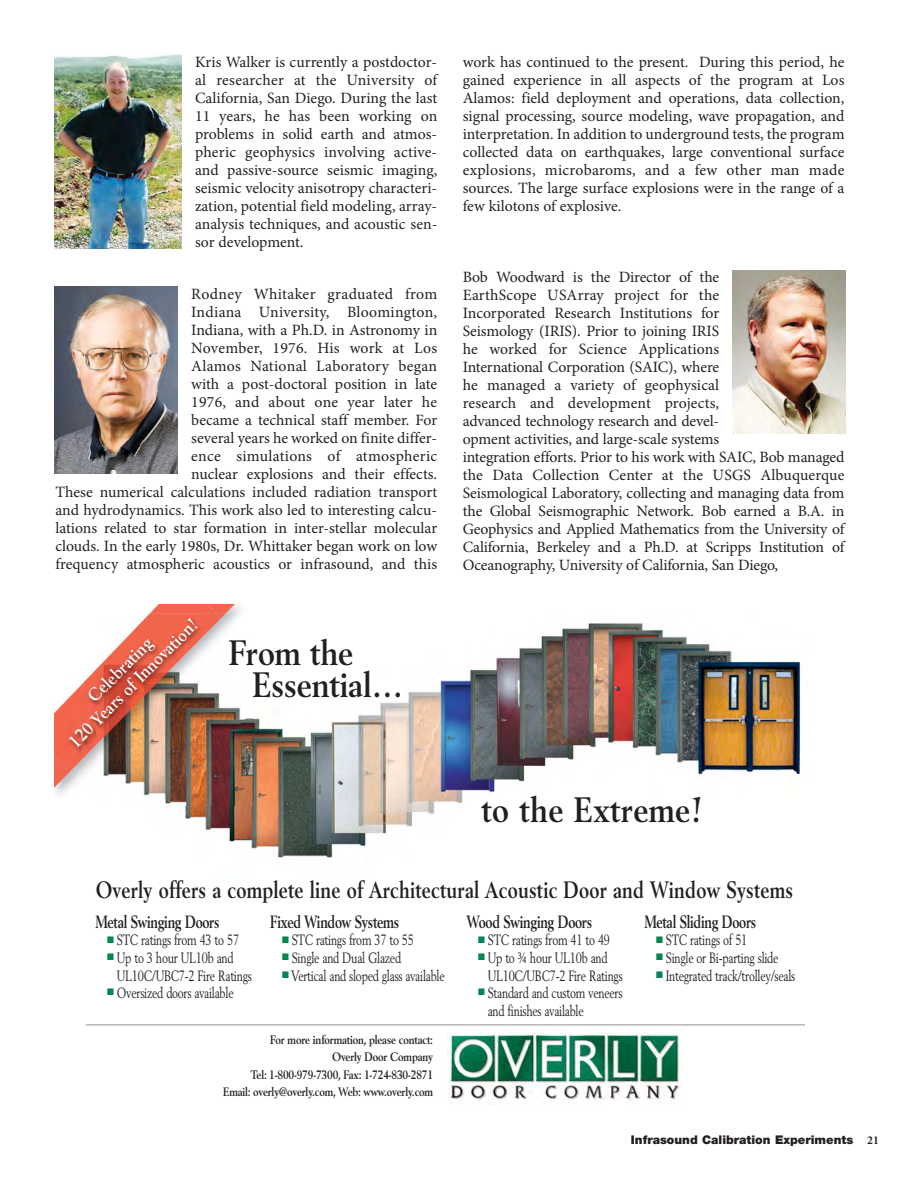
<style>
.page{position:relative;width:918px;height:1188px;background:#fff}
.page>*{position:absolute;margin:0;border:0;box-sizing:border-box;transform-origin:0 0}
.t1{font:34.8px/32.1px "Berling Bold+IORJNU";letter-spacing:-.005em;color:#231f20;scale:.9 1}
.t2{font:23.4px "Berling Bold+IORJNU";letter-spacing:.01em;color:#231f20;scale:.8 1}
.t3{font:17.55px "Berling Bold+IORJNU";letter-spacing:-.02em;color:#231f20;scale:.75 1}
.t4{font:17.4px/18.9px "Berling Bold+IORJNU";color:#fff;text-align:center;scale:.9 1}
.t5{font:15.75px/18px "Minion Pro";letter-spacing:-.005em;color:#231f20;text-align:justify}
.t6{font:14.7px/17.5px "Berling Roman+BJEGQL";letter-spacing:-.02em;color:#231f20;scale:.75 1}
.t7{font:12px/17.4px "Berling Bold+IORJNU";letter-spacing:-.015em;color:#231f20;text-align:right;scale:.85 1}
.t8{font:900 12px "Helvetica Neue";color:#231f20}
.s1{font-family:"Minion";font-weight:700}
</style>
<div class="page">
<img style="left:54px;top:54px;width:128px;height:195px">
<img style="left:54px;top:286px;width:124px;height:188px">
<img style="left:733px;top:270px;width:113px;height:163px">
<img style="left:185px;top:623px;width:615px;height:235px">
<img style="left:450px;top:1033px;width:230px;height:71px">
<hr style="left:86px;top:1024px;width:719px;height:2px;background:#b3b3b3">
<img style="left:253px;top:650px;width:31px;height:61px">
<img style="left:70px;top:772px;width:22px;height:20px">
<img style="left:96px;top:618px;width:157px;height:188px">
<img style="left:149px;top:605px;width:68px;height:9px">
<img style="left:54px;top:670px;width:42px;height:102px">
<img style="left:96px;top:614px;width:125px;height:131px">
<p class="t5" style="left:195px;top:54px;width:244px">Kris Walker is currently a postdoctor&shy;al researcher at the University of California, San Diego. During the last 11 years, he has been working on problems in solid earth and atmos&shy;pheric geophysics involving active&shy;and passive-source seismic imaging, seismic velocity anisotropy characteri&shy;zation, potential field modeling, array&shy;analysis techniques, and acoustic sen&shy;sor development.</p>
<p class="t5" style="left:56px;top:287px;width:383px;text-align:right">Rodney Whitaker graduated from<br>Indiana University, Bloomington,<br>Indiana, with a Ph.D. in Astronomy in<br>November, 1976. His work at Los<br>Alamos National Laboratory began<br>with a post-doctoral position in late<br>1976, and about one year later he<br>became a technical staff member. For<br>several years he worked on finite differ-<br>ence simulations of atmospheric<br>nuclear explosions and their effects.<br>These numerical calculations included radiation transport and hydrodynamics. This work also led to interesting calcu&shy;lations related to star formation in inter-stellar molecular clouds. In the early 1980s, Dr. Whittaker began work on low frequency atmospheric acoustics or infrasound, and this</p>
<p class="t4" style="left:52px;top:724px;width:195px;rotate:-45deg">Celebrating<br>120 Years of Innovation!</p>
<h1 class="t1" style="left:253px;top:637px;width:169px;text-indent:-24px">From the<br>Essential…</h1>
<p class="t5" style="left:463px;top:54px;width:383px">work has continued to the present. During this period, he gained experience in all aspects of the program at Los Alamos: field deployment and operations, data collection, signal processing, source modeling, wave propagation, and interpretation. In addition to underground tests, the program collected data on earthquakes, large conventional surface explosions, microbaroms, and a few other man made sources. The large surface explosions were in the range of a few kilotons of explosive.</p>
<p class="t5" style="left:463px;top:269px;width:383px;text-align:left">Bob Woodward is the Director of the<br>EarthScope USArray project for the<br>Incorporated Research Institutions for<br>Seismology (IRIS). Prior to joining IRIS<br>he worked for Science Applications<br>International Corporation (SAIC), where<br>he managed a variety of geophysical<br>research and development projects,<br>advanced technology research and devel-<br>opment activities, and large-scale systems<br>integration efforts. Prior to his work with SAIC, Bob managed the Data Collection Center at the USGS Albuquerque Seismological Laboratory, collecting and managing data from the Global Seismographic Network. Bob earned a B.A. in Geophysics and Applied Mathematics from the University of California, Berkeley and a Ph.D. at Scripps Institution of Oceanography, University of California, San Diego,</p>
<h1 class="t1" style="left:482px;top:794px;width:247px">to the Extreme!</h1>
<h2 class="t2" style="left:96px;top:876px;width:873px">Overly offers a complete line of Architectural Acoustic Door and Window Systems</h2>
<p class="t3" style="left:95px;top:911px;width:167px">Metal Swinging Doors</p>
<p class="t6" style="left:107px;top:932px;width:177px"><sup>■</sup> STC ratings from 43 to 57</p>
<p class="t6" style="left:117px;top:949px;width:182px;text-indent:-10px"><sup>■</sup> Up to 3 hour UL10b and<br>UL10C/UBC7-2 Fire Ratings</p>
<p class="t6" style="left:107px;top:984px;width:170px"><sup>■</sup> Oversized doors available</p>
<p class="t3" style="left:270px;top:911px;width:173px">Fixed Window Systems</p>
<p class="t6" style="left:282px;top:932px;width:177px"><sup>■</sup> STC ratings from 37 to 55</p>
<p class="t6" style="left:282px;top:949px;width:160px"><sup>■</sup> Single and Dual Glazed</p>
<p class="t6" style="left:282px;top:967px;width:218px"><sup>■</sup> Vertical and sloped glass available</p>
<p class="t3" style="left:466px;top:911px;width:169px">Wood Swinging Doors</p>
<p class="t6" style="left:478px;top:932px;width:177px"><sup>■</sup> STC ratings from 41 to 49</p>
<p class="t6" style="left:488px;top:949px;width:182px;text-indent:-10px"><sup>■</sup> Up to ¾ hour UL10b and<br>UL10C/UBC7-2 Fire Ratings</p>
<p class="t6" style="left:488px;top:984px;width:181px;text-indent:-10px"><sup>■</sup> Standard and custom veneers and finishes available</p>
<p class="t3" style="left:644px;top:911px;width:151px">Metal Sliding Doors</p>
<p class="t6" style="left:656px;top:932px;width:123px"><sup>■</sup> STC ratings of 51</p>
<p class="t6" style="left:656px;top:949px;width:165px"><sup>■</sup> Single or Bi-parting slide</p>
<p class="t6" style="left:656px;top:967px;width:187px"><sup>■</sup> Integrated track/trolley/seals</p>
<p class="t7" style="left:223px;top:1031px;width:248px">For more information, please contact:<br>Overly Door Company<br>Tel: 1-800-979-7300, Fax: 1-724-830-2871<br>Email: overly@overly.com, Web: www.overly.com</p>
<p class="t8" style="left:631px;top:1135px;width:250px">Infrasound Calibration Experiments <span class="s1">21</span></p>
</div>
